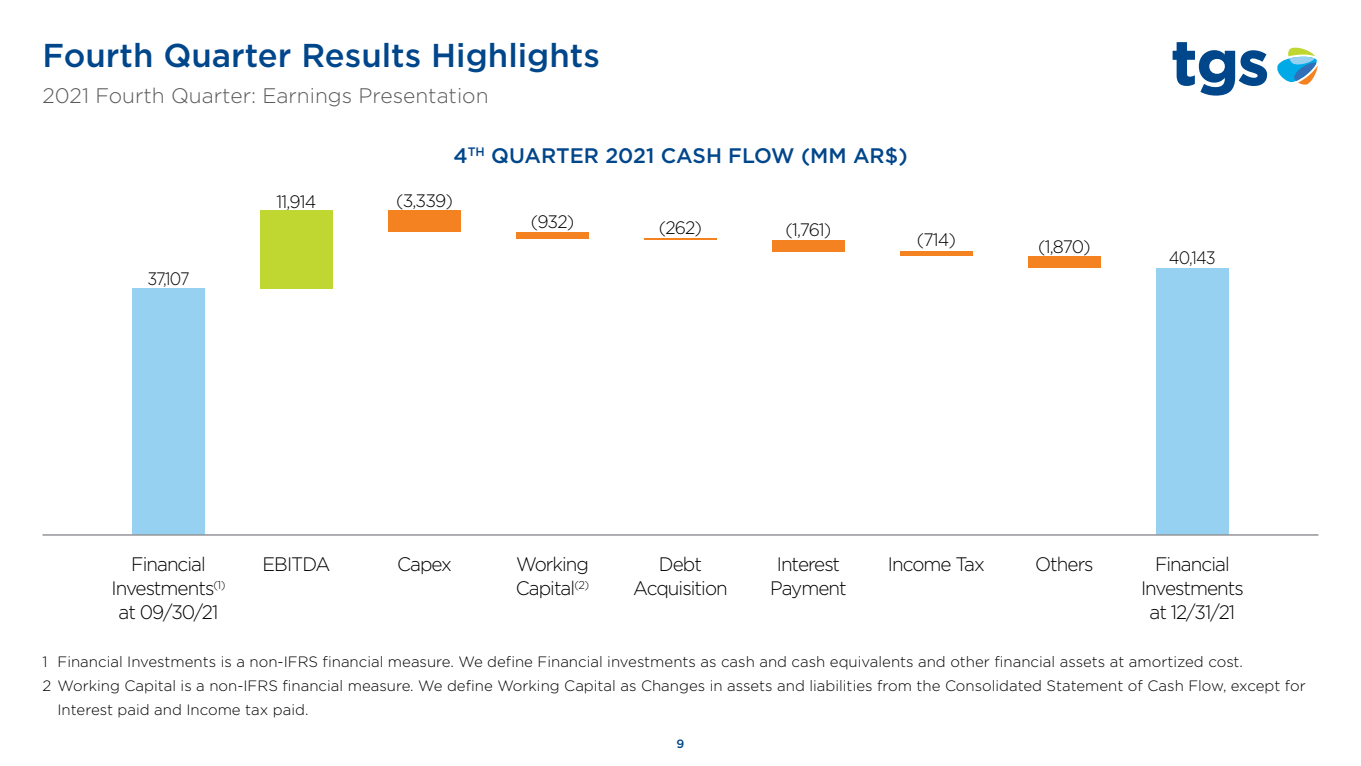
<style>
.page{position:relative;width:1361px;height:766px;background:#fff}
.page>*{position:absolute;margin:0;border:0;box-sizing:border-box;transform-origin:0 0}
.t1{font:500 33px "Gotham";color:#00468b}
.t2{font:300 21px "Gotham";color:#58595b}
.t3{font:500 21px "Gotham";color:#00468b}
.t4{font:300 19.5px/24px "Gotham";letter-spacing:-.05em;color:#000;text-align:center}
.t5{font:300 18px "Gotham";letter-spacing:-.05em;color:#000}
.t6{font:300 18px "Gotham";letter-spacing:-.05em;color:#000;scale:.9 1}
.t7{font:300 15px "Gotham";color:#000}
.t8{font:500 12px "Gotham";color:#00468b}
</style>
<div class="page">
<svg style="left:1172px;top:42px;width:95px;height:54px"></svg>
<svg style="left:1277px;top:47px;width:40px;height:38px"></svg>
<div style="left:260px;top:211px;width:72px;height:78px;background:#bfd730"></div>
<div style="left:388px;top:211px;width:72px;height:21px;background:#f58220"></div>
<div style="left:516px;top:232px;width:72px;height:6px;background:#f58220"></div>
<div style="left:1028px;top:256px;width:72px;height:12px;background:#f58220"></div>
<div style="left:900px;top:251px;width:72px;height:5px;background:#f58220"></div>
<div style="left:772px;top:240px;width:72px;height:11px;background:#f58220"></div>
<hr style="left:644px;top:238px;width:72px;height:2px;background:#f58220">
<div style="left:133px;top:289px;width:72px;height:246px;background:#96d1f2"></div>
<div style="left:1156px;top:268px;width:72px;height:267px;background:#96d1f2"></div>
<hr style="left:43px;top:534px;width:1275px;height:1px;background:#939598">
<h1 class="t1" style="left:43px;top:33px;width:559px">Fourth Quarter Results Highlights</h1>
<h2 class="t2" style="left:43px;top:84px;width:447px">2021 Fourth Quarter: Earnings Presentation</h2>
<p class="t6" style="left:147px;top:269px;width:48px">37,107</p>
<p class="t5" style="left:276px;top:191px;width:42px">11,914</p>
<h2 class="t3" style="left:453px;top:141px;width:456px">4<sup>TH</sup> QUARTER 2021 CASH FLOW (MM AR$)</h2>
<p class="t5" style="left:396px;top:191px;width:58px">(3,339)</p>
<p class="t5" style="left:531px;top:212px;width:45px">(932)</p>
<p class="t5" style="left:659px;top:218px;width:45px">(262)</p>
<p class="t5" style="left:785px;top:220px;width:47px">(1,761)</p>
<p class="t5" style="left:917px;top:230px;width:41px">(714)</p>
<p class="t5" style="left:1038px;top:237px;width:54px">(1,870)</p>
<p class="t6" style="left:1169px;top:248px;width:54px">40,143</p>
<h3 class="t4" style="left:112px;top:551px;width:115px">Financial<br>Investments<sup>(1) </sup>at 09/30/21</h3>
<h3 class="t4" style="left:263px;top:551px;width:69px">EBITDA</h3>
<h3 class="t4" style="left:397px;top:551px;width:56px">Capex</h3>
<h3 class="t4" style="left:516px;top:551px;width:75px;text-align:left">Working<br>Capital<sup>(2)</sup></h3>
<h3 class="t4" style="left:633px;top:551px;width:96px">Debt<br>Acquisition</h3>
<h3 class="t4" style="left:770px;top:551px;width:78px">Interest<br>Payment</h3>
<h3 class="t4" style="left:888px;top:551px;width:98px">Income Tax</h3>
<h3 class="t4" style="left:1035px;top:551px;width:60px">Others</h3>
<h3 class="t4" style="left:1141px;top:551px;width:104px">Financial<br>Investments at 12/31/21</h3>
<p class="t7" style="left:43px;top:653px;width:1202px">1 Financial Investments is a non-IFRS financial measure. We define Financial investments as cash and cash equivalents and other financial assets at amortized cost.</p>
<p class="t7" style="left:43px;top:677px;width:1264px">2 Working Capital is a non-IFRS financial measure. We define Working Capital as Changes in assets and liabilities from the Consolidated Statement of Cash Flow, except for</p>
<p class="t7" style="left:58px;top:701px;width:252px">Interest paid and Income tax paid.</p>
<p class="t8" style="left:676px;top:735px;width:9px">9</p>
</div>
